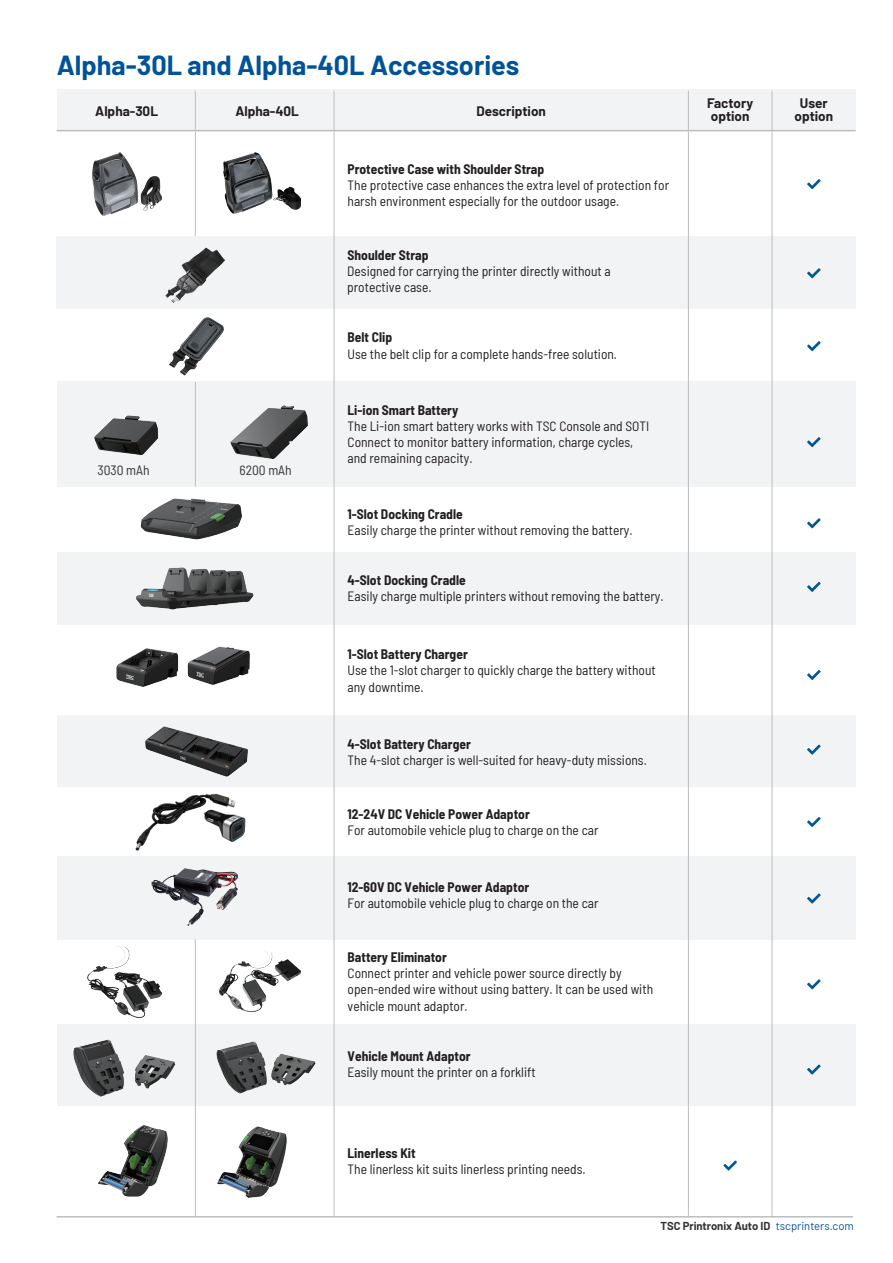
<style>
.page{position:relative;width:893px;height:1263px;background:#fff}
.page>*{position:absolute;margin:0;border:0;box-sizing:border-box;transform-origin:0 0}
.t1{font:700 27px "Barlow";color:#015398}
.t2{font:semi-condensed 13.5px/16.2px "Barlow";color:#231f20}
.t3{font:700 semi-condensed 13.5px "Barlow";color:#231f20}
.t4{font:700 13.5px/13.2px "Barlow";color:#231f20}
.t5{font:semi-condensed 13.5px "Barlow";color:#323332}
.t6{font:700 11.25px "Barlow";letter-spacing:-.005em;color:#323332}
.s1{font-weight:400;color:#015398}
</style>
<div class="page">
<div style="left:772px;top:1024px;width:84px;height:82px;background:#f2f3f4"></div>
<div style="left:688px;top:1024px;width:84px;height:82px;background:#f2f3f4"></div>
<div style="left:334px;top:1024px;width:354px;height:82px;background:#f2f3f4"></div>
<div style="left:195px;top:1024px;width:139px;height:82px;background:#f2f3f4"></div>
<div style="left:57px;top:1024px;width:138px;height:82px;background:#f2f3f4"></div>
<div style="left:772px;top:856px;width:84px;height:83px;background:#f2f3f4"></div>
<div style="left:688px;top:856px;width:84px;height:83px;background:#f2f3f4"></div>
<div style="left:334px;top:856px;width:354px;height:83px;background:#f2f3f4"></div>
<div style="left:195px;top:856px;width:139px;height:83px;background:#f2f3f4"></div>
<div style="left:57px;top:856px;width:138px;height:83px;background:#f2f3f4"></div>
<div style="left:772px;top:716px;width:84px;height:71px;background:#f2f3f4"></div>
<div style="left:688px;top:716px;width:84px;height:71px;background:#f2f3f4"></div>
<div style="left:334px;top:716px;width:354px;height:71px;background:#f2f3f4"></div>
<div style="left:195px;top:716px;width:139px;height:71px;background:#f2f3f4"></div>
<div style="left:57px;top:716px;width:138px;height:71px;background:#f2f3f4"></div>
<div style="left:772px;top:552px;width:84px;height:73px;background:#f2f3f4"></div>
<div style="left:688px;top:552px;width:84px;height:73px;background:#f2f3f4"></div>
<div style="left:334px;top:552px;width:354px;height:73px;background:#f2f3f4"></div>
<div style="left:195px;top:552px;width:139px;height:73px;background:#f2f3f4"></div>
<div style="left:57px;top:552px;width:138px;height:73px;background:#f2f3f4"></div>
<div style="left:772px;top:382px;width:84px;height:105px;background:#f2f3f4"></div>
<div style="left:688px;top:382px;width:84px;height:105px;background:#f2f3f4"></div>
<div style="left:334px;top:382px;width:354px;height:105px;background:#f2f3f4"></div>
<div style="left:195px;top:382px;width:139px;height:105px;background:#f2f3f4"></div>
<div style="left:57px;top:382px;width:138px;height:105px;background:#f2f3f4"></div>
<div style="left:772px;top:236px;width:84px;height:73px;background:#f2f3f4"></div>
<div style="left:688px;top:236px;width:84px;height:73px;background:#f2f3f4"></div>
<div style="left:334px;top:236px;width:354px;height:73px;background:#f2f3f4"></div>
<div style="left:57px;top:236px;width:277px;height:73px;background:#f2f3f4"></div>
<div style="left:772px;top:90px;width:84px;height:41px;background:#f2f3f4"></div>
<div style="left:688px;top:90px;width:84px;height:41px;background:#f2f3f4"></div>
<div style="left:334px;top:90px;width:354px;height:41px;background:#f2f3f4"></div>
<div style="left:195px;top:90px;width:139px;height:41px;background:#f2f3f4"></div>
<div style="left:57px;top:90px;width:138px;height:41px;background:#f2f3f4"></div>
<hr style="left:195px;top:91px;width:1px;height:39px;background:#bcbdc0">
<hr style="left:334px;top:91px;width:1px;height:39px;background:#bcbdc0">
<hr style="left:688px;top:91px;width:1px;height:39px;background:#bcbdc0">
<hr style="left:772px;top:91px;width:1px;height:39px;background:#bcbdc0">
<hr style="left:195px;top:131px;width:1px;height:105px;background:#bcbdc0">
<hr style="left:195px;top:382px;width:1px;height:104px;background:#bcbdc0">
<hr style="left:334px;top:131px;width:1px;height:1085px;background:#bcbdc0">
<hr style="left:688px;top:131px;width:1px;height:1085px;background:#bcbdc0">
<hr style="left:772px;top:131px;width:1px;height:1085px;background:#bcbdc0">
<hr style="left:195px;top:939px;width:1px;height:278px;background:#bcbdc0">
<hr style="left:57px;top:130px;width:138px;height:1px;background:#bcbdc0">
<hr style="left:57px;top:1216px;width:796px;height:1px;background:#bcbdc0">
<hr style="left:195px;top:130px;width:139px;height:1px;background:#bcbdc0">
<hr style="left:334px;top:130px;width:354px;height:1px;background:#bcbdc0">
<hr style="left:688px;top:130px;width:84px;height:1px;background:#bcbdc0">
<hr style="left:772px;top:130px;width:84px;height:1px;background:#bcbdc0">
<svg style="left:807px;top:179px;width:14px;height:10px"></svg>
<svg style="left:807px;top:268px;width:14px;height:10px"></svg>
<svg style="left:807px;top:341px;width:14px;height:10px"></svg>
<svg style="left:807px;top:437px;width:14px;height:10px"></svg>
<svg style="left:807px;top:518px;width:14px;height:10px"></svg>
<svg style="left:807px;top:582px;width:14px;height:10px"></svg>
<svg style="left:807px;top:670px;width:14px;height:10px"></svg>
<svg style="left:807px;top:744px;width:14px;height:11px"></svg>
<svg style="left:807px;top:817px;width:14px;height:10px"></svg>
<svg style="left:723px;top:1160px;width:14px;height:11px"></svg>
<svg style="left:807px;top:893px;width:14px;height:11px"></svg>
<svg style="left:807px;top:1064px;width:14px;height:11px"></svg>
<svg style="left:807px;top:979px;width:14px;height:10px"></svg>
<img style="left:187px;top:646px;width:63px;height:39px">
<img style="left:140px;top:498px;width:102px;height:42px">
<img style="left:73px;top:1039px;width:103px;height:58px">
<img style="left:216px;top:1041px;width:100px;height:53px">
<img style="left:98px;top:1125px;width:70px;height:72px">
<img style="left:217px;top:1126px;width:70px;height:72px">
<img style="left:145px;top:726px;width:103px;height:51px">
<img style="left:136px;top:567px;width:118px;height:43px">
<img style="left:94px;top:415px;width:64px;height:40px">
<img style="left:116px;top:648px;width:63px;height:39px">
<img style="left:219px;top:950px;width:82px;height:61px">
<img style="left:170px;top:318px;width:54px;height:58px">
<img style="left:93px;top:153px;width:69px;height:62px">
<img style="left:223px;top:153px;width:77px;height:60px">
<img style="left:165px;top:247px;width:59px;height:55px">
<img style="left:87px;top:946px;width:74px;height:71px">
<img style="left:230px;top:405px;width:78px;height:54px">
<img style="left:135px;top:793px;width:111px;height:58px">
<img style="left:151px;top:868px;width:86px;height:58px">
<h1 class="t1" style="left:57px;top:46px;width:464px">Alpha-30L and Alpha-40L Accessories</h1>
<p class="t4" style="left:95px;top:104px;width:64px">Alpha-30L</p>
<p class="t4" style="left:235px;top:104px;width:65px">Alpha-40L</p>
<p class="t4" style="left:476px;top:104px;width:71px">Description</p>
<p class="t4" style="left:707px;top:96px;width:47px">Factory option</p>
<p class="t4" style="left:794px;top:96px;width:40px;text-align:center">User option</p>
<p class="t3" style="left:348px;top:159px;width:198px">Protective Case with Shoulder Strap</p>
<p class="t2" style="left:348px;top:176px;width:323px">The protective case enhances the extra level of protection for harsh environment especially for the outdoor usage.</p>
<p class="t3" style="left:348px;top:245px;width:82px">Shoulder Strap</p>
<p class="t2" style="left:347px;top:262px;width:265px">Designed for carrying the printer directly without a protective case.</p>
<p class="t5" style="left:97px;top:460px;width:54px">3030 mAh</p>
<p class="t5" style="left:239px;top:460px;width:54px">6200 mAh</p>
<p class="t3" style="left:348px;top:328px;width:46px">Belt Clip</p>
<p class="t2" style="left:348px;top:345px;width:271px">Use the belt clip for a complete hands-free solution.</p>
<p class="t3" style="left:348px;top:400px;width:112px">Li-ion Smart Battery</p>
<p class="t2" style="left:348px;top:417px;width:303px">The Li-ion smart battery works with TSC Console and SOTI<br>Connect to monitor battery information, charge cycles, and remaining capacity.</p>
<p class="t3" style="left:348px;top:504px;width:117px">1-Slot Docking Cradle</p>
<p class="t2" style="left:348px;top:521px;width:287px">Easily charge the printer without removing the battery.</p>
<p class="t3" style="left:348px;top:571px;width:120px">4-Slot Docking Cradle</p>
<p class="t2" style="left:348px;top:587px;width:318px">Easily charge multiple printers without removing the battery.</p>
<p class="t3" style="left:348px;top:644px;width:122px">1-Slot Battery Charger</p>
<p class="t2" style="left:348px;top:661px;width:310px">Use the 1-slot charger to quickly charge the battery without any downtime.</p>
<p class="t3" style="left:348px;top:734px;width:125px">4-Slot Battery Charger</p>
<p class="t2" style="left:348px;top:751px;width:301px">The 4-slot charger is well-suited for heavy-duty missions.</p>
<p class="t3" style="left:348px;top:804px;width:184px">12-24V DC Vehicle Power Adaptor</p>
<p class="t2" style="left:348px;top:821px;width:253px">For automobile vehicle plug to charge on the car</p>
<p class="t3" style="left:348px;top:877px;width:183px">12-60V DC Vehicle Power Adaptor</p>
<p class="t2" style="left:348px;top:894px;width:253px">For automobile vehicle plug to charge on the car</p>
<p class="t3" style="left:348px;top:947px;width:101px">Battery Eliminator</p>
<p class="t2" style="left:348px;top:964px;width:307px">Connect printer and vehicle power source directly by open-ended wire without using battery. It can be used with vehicle mount adaptor.</p>
<p class="t3" style="left:348px;top:1046px;width:125px">Vehicle Mount Adaptor</p>
<p class="t2" style="left:348px;top:1062px;width:190px">Easily mount the printer on a forklift</p>
<p class="t3" style="left:348px;top:1143px;width:70px">Linerless Kit</p>
<p class="t2" style="left:348px;top:1160px;width:240px">The linerless kit suits linerless printing needs.</p>
<p class="t6" style="left:661px;top:1217px;width:195px">TSC Printronix Auto ID <span class="s1">tscprinters.com</span></p>
</div>
